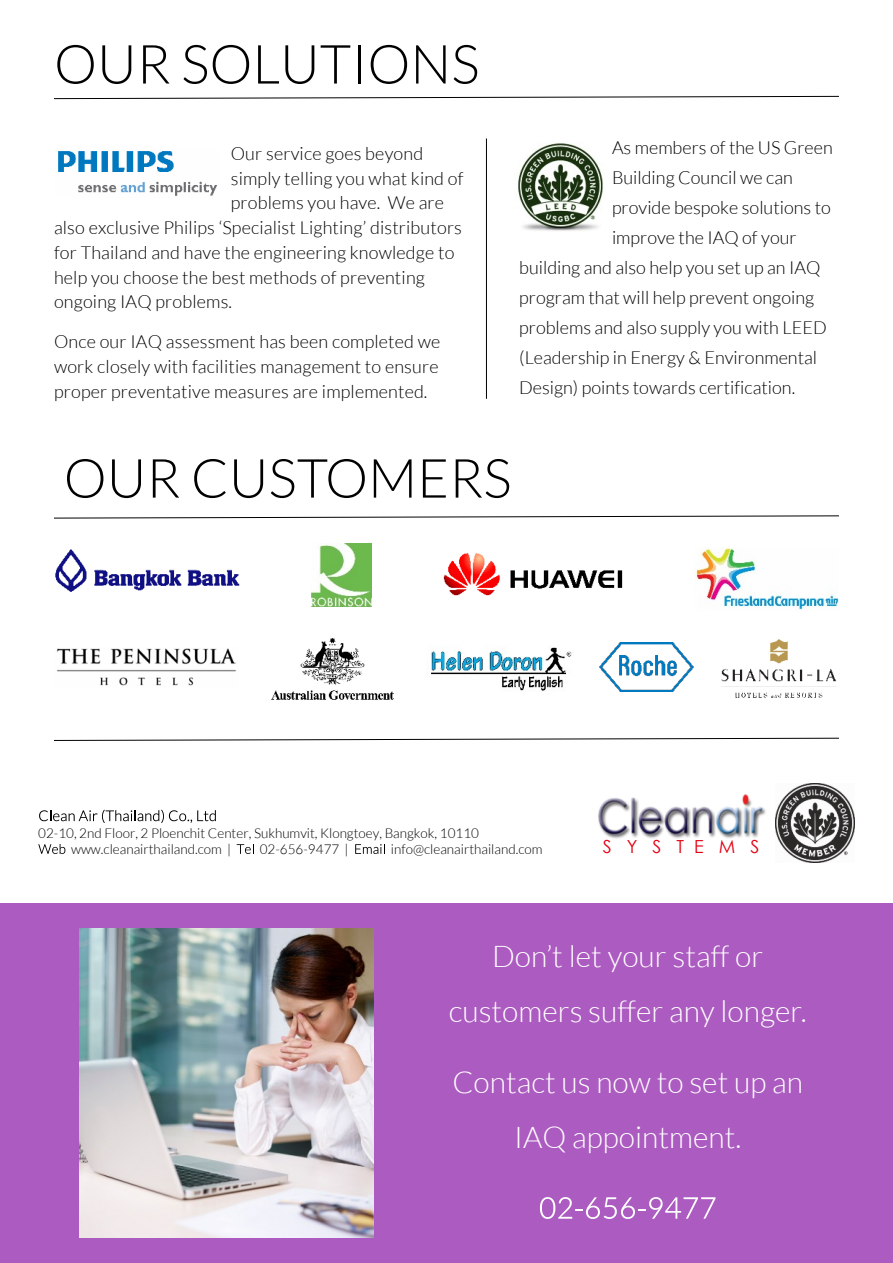
<style>
.page{position:relative;width:893px;height:1263px;background:#fff}
.page>*{position:absolute;margin:0;border:0;box-sizing:border-box;transform-origin:0 0}
.t1{font:300 54px "Lato";color:#000}
.t2{font:300 30px/55.5px "Lato";color:#fff;text-align:center}
.t3{font:300 18px/24.8px "Lato";letter-spacing:.005em;color:#000;text-align:justify}
.t4{font:18px "Century Gothic";color:#e40013}
.t5{font:300 13.5px/16.2px "Lato";color:#000}
</style>
<div class="page">
<svg style="left:54px;top:96px;width:785px;height:3px"></svg>
<img style="left:58px;top:151px;width:159px;height:45px">
<hr style="left:486px;top:138px;width:1px;height:261px;background:#000">
<div style="left:0;top:903px;width:893px;height:360px;background:#ac5bc1"></div>
<img style="left:79px;top:928px;width:294px;height:310px">
<svg style="left:540px;top:1197px;width:175px;height:22px"></svg>
<img style="left:598px;top:794px;width:168px;height:45px">
<img style="left:775px;top:783px;width:80px;height:80px">
<svg style="left:39px;top:810px;width:177px;height:13px"></svg>
<svg style="left:38px;top:844px;width:27px;height:10px"></svg>
<svg style="left:237px;top:844px;width:17px;height:10px"></svg>
<svg style="left:355px;top:844px;width:30px;height:10px"></svg>
<svg style="left:54px;top:515px;width:785px;height:4px"></svg>
<img style="left:55px;top:549px;width:185px;height:43px">
<img style="left:311px;top:544px;width:60px;height:62px">
<img style="left:443px;top:552px;width:180px;height:44px">
<img style="left:696px;top:547px;width:143px;height:63px">
<img style="left:56px;top:648px;width:180px;height:38px">
<img style="left:271px;top:638px;width:123px;height:62px">
<img style="left:599px;top:642px;width:95px;height:49px">
<img style="left:721px;top:639px;width:116px;height:59px">
<img style="left:428px;top:645px;width:144px;height:46px">
<svg style="left:54px;top:737px;width:785px;height:4px"></svg>
<img style="left:518px;top:143px;width:85px;height:88px">
<h1 class="t1" style="left:54px;top:40px;width:427px">OUR SOLUTIONS</h1>
<p class="t3" style="left:231px;top:142px;width:194px">Our service goes beyond</p>
<p class="t3" style="left:231px;top:167px;width:234px">simply telling you what kind of</p>
<p class="t3" style="left:231px;top:191px;width:215px">problems you have. We are</p>
<p class="t3" style="left:54px;top:216px;width:410px">also exclusive Philips ‘Specialist Lighting’ distributors</p>
<p class="t3" style="left:54px;top:241px;width:402px">for Thailand and have the engineering knowledge to</p>
<p class="t3" style="left:54px;top:266px;width:372px">help you choose the best methods of preventing</p>
<p class="t3" style="left:54px;top:290px;width:180px">ongoing IAQ problems.</p>
<p class="t3" style="left:54px;top:330px;width:388px">Once our IAQ assessment has been completed we work closely with facilities management to ensure proper preventative measures are implemented.</p>
<p class="t3" style="left:612px;top:136px;width:222px">As members of the US Green</p>
<p class="t3" style="left:612px;top:166px;width:182px">Building Council we can</p>
<p class="t3" style="left:612px;top:196px;width:220px">provide bespoke solutions to</p>
<p class="t3" style="left:612px;top:226px;width:186px">improve the IAQ of your</p>
<p class="t3" style="left:519px;top:256px;width:303px">building and also help you set up an IAQ</p>
<p class="t3" style="left:519px;top:286px;width:296px">program that will help prevent ongoing</p>
<p class="t3" style="left:519px;top:316px;width:309px">problems and also supply you with LEED</p>
<p class="t3" style="left:519px;top:346px;width:299px">(Leadership in Energy &amp; Environmental</p>
<p class="t3" style="left:519px;top:376px;width:277px">Design) points towards certification.</p>
<h1 class="t1" style="left:64px;top:454px;width:449px">OUR CUSTOMERS</h1>
<p class="t5" style="left:71px;top:825px;width:409px;text-indent:-33px">02-10, 2nd Floor, 2 Ploenchit Center, Sukhumvit, Klongtoey, Bangkok, 10110 www.cleanairthailand.com |</p>
<p class="t5" style="left:260px;top:842px;width:90px">02-656-9477 |</p>
<p class="t5" style="left:391px;top:842px;width:153px">info@cleanairthailand.com</p>
<p class="t4" style="left:603px;top:840px;width:158px">S Y S T E M S</p>
<h2 class="t2" style="left:449px;top:930px;width:359px">Don’t let your staff or customers suffer any longer.</h2>
<h2 class="t2" style="left:452px;top:1056px;width:352px">Contact us now to set up an<br>IAQ appointment.</h2>
</div>
